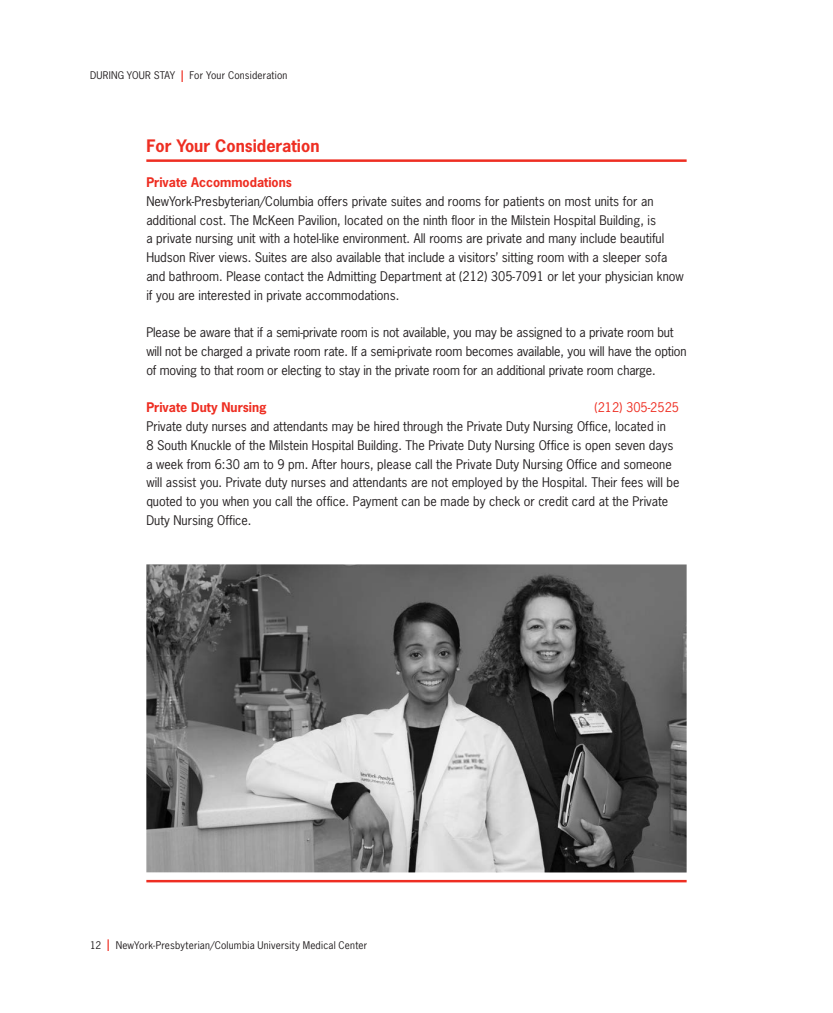
<style>
.page{position:relative;width:833px;height:1013px;background:#fff}
.page>*{position:absolute;margin:0;border:0;box-sizing:border-box;transform-origin:0 0}
._2013_Headlines_w_ru{font:700 16.25px "News Gothic Std";color:#ee2e22}
._2013_body_text{font:12.5px/18.8px "News Gothic Std";color:#231f20}
.section_heading{font:700 12.5px "News Gothic Std";color:#ee2e22}
.section_heading-2{font:12.5px "News Gothic Std";color:#ee2e22}
.t1{font:10px "News Gothic Std";letter-spacing:.02em;color:#231f20}
.s1{font-size:15px;color:#ee2e22}
</style>
<div class="page">
<hr style="left:146px;top:159px;width:540px;height:3px;background:#ee2e22">
<hr style="left:146px;top:880px;width:540px;height:2px;background:#ee2e22">
<img style="left:146px;top:564px;width:540px;height:308px">
<p class="t1" style="left:90px;top:69px;width:199px">DURING YOUR STAY <span class="s1">l</span> For Your Consideration</p>
<p class="_2013_Headlines_w_ru" style="left:146px;top:135px;width:175px">For Your Consideration</p>
<p class="section_heading" style="left:146px;top:174px;width:147px">Private Accommodations</p>
<p class="_2013_body_text" style="left:146px;top:192px;width:508px">NewYork-Presbyterian/Columbia offers private suites and rooms for patients on most units for an</p>
<p class="_2013_body_text" style="left:146px;top:210px;width:539px">additional cost. The McKeen Pavilion, located on the ninth floor in the Milstein Hospital Building, is<br>a private nursing unit with a hotel-like environment. All rooms are private and many include beautiful Hudson River views. Suites are also available that include a visitors’ sitting room with a sleeper sofa and bathroom. Please contact the Admitting Department at (212) 305-7091 or let your physician know if you are interested in private accommodations.</p>
<p class="_2013_body_text" style="left:146px;top:323px;width:541px">Please be aware that if a semi-private room is not available, you may be assigned to a private room but will not be charged a private room rate. If a semi-private room becomes available, you will have the option of moving to that room or electing to stay in the private room for an additional private room charge.</p>
<p class="section_heading" style="left:146px;top:399px;width:122px">Private Duty Nursing</p>
<p class="section_heading-2" style="left:594px;top:399px;width:86px">(212) 305-2525</p>
<p class="_2013_body_text" style="left:146px;top:417px;width:535px">Private duty nurses and attendants may be hired through the Private Duty Nursing Office, located in<br>8 South Knuckle of the Milstein Hospital Building. The Private Duty Nursing Office is open seven days a week from 6:30 am to 9 pm. After hours, please call the Private Duty Nursing Office and someone will assist you. Private duty nurses and attendants are not employed by the Hospital. Their fees will be quoted to you when you call the office. Payment can be made by check or credit card at the Private Duty Nursing Office.</p>
<p class="t1" style="left:90px;top:938px;width:279px">12 <span class="s1">l</span> NewYork-Presbyterian/Columbia University Medical Center</p>
</div>
